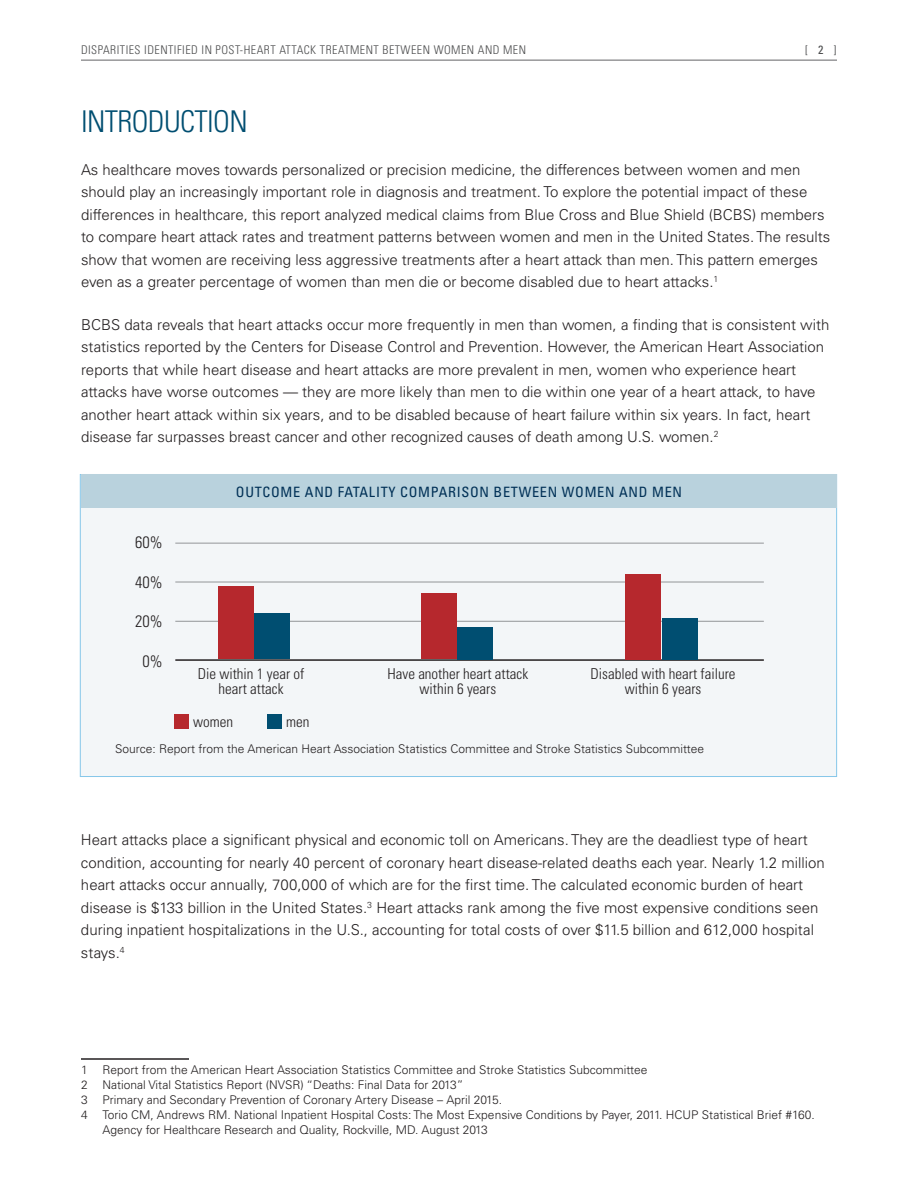
<style>
.page{position:relative;width:918px;height:1188px;background:#fff}
.page>*{position:absolute;margin:0;border:0;box-sizing:border-box;transform-origin:0 0}
.t1{font:300 condensed 30px "Univers";letter-spacing:-.02em;color:#004e71}
.t2{font:300 condensed 16.5px "Univers";color:#231f20}
.t3{font:300 15px/22.5px "Univers";color:#231f20}
.t4{font:300 condensed 15px/15px "Univers";color:#231f20;text-align:center}
.t5{font:condensed 14.25px "Univers";letter-spacing:.05em;color:#003056}
.t6{font:300 12px/15px "Univers";color:#231f20}
.t7{font:300 condensed 12px "Univers";letter-spacing:.04em;color:#4b4c4d}
.t8{font:300 12px "Univers";color:#4b4c4d}
.s1{font-weight:400;font-stretch:condensed}
</style>
<div class="page">
<hr style="left:81px;top:60px;width:756px;height:1px;background:#636366">
<div style="left:80px;top:474px;width:757px;height:303px;background:#f3f6f8;border:1px solid #86c7e9"></div>
<div style="left:175px;top:714px;width:14px;height:15px;background:#b6282d"></div>
<div style="left:268px;top:714px;width:14px;height:15px;background:#004e71"></div>
<hr style="left:175px;top:543px;width:589px;height:1px;background:#939598">
<div style="left:81px;top:474px;width:756px;height:34px;background:#b9d2dd"></div>
<hr style="left:81px;top:1058px;width:108px;height:2px;background:#231f20">
<hr style="left:175px;top:659px;width:589px;height:2px;background:#231f20">
<hr style="left:175px;top:621px;width:589px;height:1px;background:#939598">
<hr style="left:175px;top:582px;width:589px;height:1px;background:#939598">
<div style="left:218px;top:586px;width:36px;height:73px;background:#b6282d"></div>
<div style="left:421px;top:594px;width:36px;height:65px;background:#b6282d"></div>
<div style="left:625px;top:574px;width:36px;height:85px;background:#b6282d"></div>
<div style="left:255px;top:614px;width:35px;height:45px;background:#004e71"></div>
<div style="left:458px;top:627px;width:35px;height:32px;background:#004e71"></div>
<div style="left:662px;top:618px;width:35px;height:41px;background:#004e71"></div>
<p class="t7" style="left:81px;top:43px;width:447px">DISPARITIES IDENTIFIED IN POST-HEART ATTACK TREATMENT BETWEEN WOMEN AND MEN</p>
<p class="t8" style="left:805px;top:43px;width:34px">[ <span class="s1">2</span> ]</p>
<h2 class="t1" style="left:81px;top:103px;width:168px">INTRODUCTION</h2>
<p class="t3" style="left:81px;top:158px;width:751px">As healthcare moves towards personalized or precision medicine, the differences between women and men should play an increasingly important role in diagnosis and treatment. To explore the potential impact of these differences in healthcare, this report analyzed medical claims from Blue Cross and Blue Shield (BCBS) members to compare heart attack rates and treatment patterns between women and men in the United States. The results show that women are receiving less aggressive treatments after a heart attack than men. This pattern emerges even as a greater percentage of women than men die or become disabled due to heart attacks.<sup>1</sup></p>
<p class="t3" style="left:81px;top:313px;width:750px">BCBS data reveals that heart attacks occur more frequently in men than women, a fnding that is consistent with statistics reported by the Centers for Disease Control and Prevention. However, the American Heart Association reports that while heart disease and heart attacks are more prevalent in men, women who experience heart attacks have worse outcomes — they are more likely than men to die within one year of a heart attack, to have another heart attack within six years, and to be disabled because of heart failure within six years. In fact, heart disease far surpasses breast cancer and other recognized causes of death among U.S. women.<sup>2</sup></p>
<p class="t5" style="left:236px;top:483px;width:448px">OUTCOME AND FATALITY COMPARISON BETWEEN WOMEN AND MEN</p>
<p class="t2" style="left:135px;top:532px;width:29px">60%</p>
<p class="t2" style="left:135px;top:572px;width:29px">40%</p>
<p class="t2" style="left:135px;top:612px;width:29px">20%</p>
<p class="t2" style="left:143px;top:651px;width:22px">0%</p>
<p class="t4" style="left:198px;top:667px;width:108px">Die within 1 year of heart attack</p>
<p class="t4" style="left:388px;top:667px;width:142px">Have another heart attack within 6 years</p>
<p class="t4" style="left:591px;top:667px;width:146px">Disabled with heart failure within 6 years</p>
<p class="t4" style="left:193px;top:715px;width:41px">women</p>
<p class="t4" style="left:286px;top:715px;width:25px">men</p>
<p class="t6" style="left:115px;top:741px;width:590px">Source: Report from the American Heart Association Statistics Committee and Stroke Statistics Subcommittee</p>
<p class="t3" style="left:81px;top:828px;width:745px">Heart attacks place a signifcant physical and economic toll on Americans. They are the deadliest type of heart condition, accounting for nearly 40 percent of coronary heart disease-related deaths each year. Nearly 1.2 million heart attacks occur annually, 700,000 of which are for the frst time. The calculated economic burden of heart disease is $133 billion in the United States.<sup>3</sup> Heart attacks rank among the fve most expensive conditions seen during inpatient hospitalizations in the U.S., accounting for total costs of over $11.5 billion and 612,000 hospital stays.<sup>4</sup></p>
<p class="t6" style="left:81px;top:1062px;width:568px">1 Report from the American Heart Association Statistics Committee and Stroke Statistics Subcommittee</p>
<p class="t6" style="left:81px;top:1077px;width:384px">2 National Vital Statistics Report (NVSR) “Deaths: Final Data for 2013”</p>
<p class="t6" style="left:81px;top:1092px;width:423px">3 Primary and Secondary Prevention of Coronary Artery Disease – April 2015.</p>
<p class="t6" style="left:103px;top:1107px;width:714px;text-indent:-22px">4 Torio CM, Andrews RM. National Inpatient Hospital Costs: The Most Expensive Conditions by Payer, 2011. HCUP Statistical Brief #160.<br>Agency for Healthcare Research and Quality, Rockville, MD. August 2013</p>
</div>
